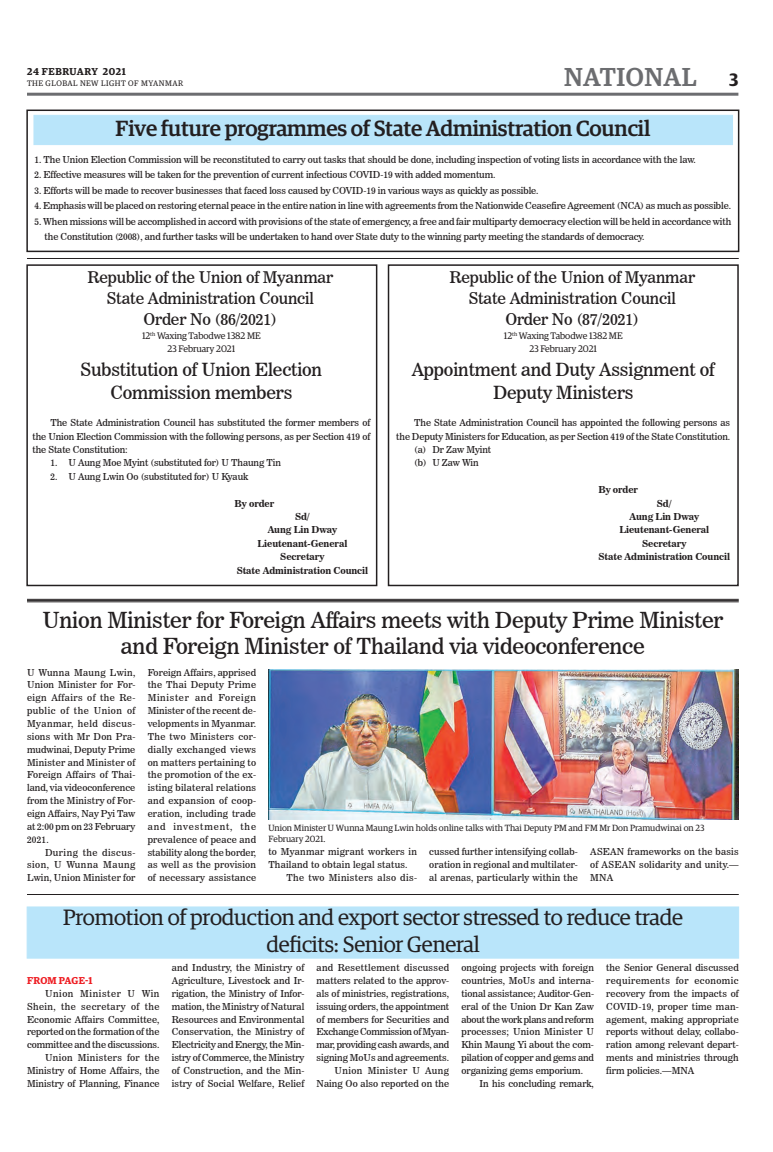
<style>
.page{position:relative;width:773px;height:1152px;background:#fff}
.page>*{position:absolute;margin:0;border:0;box-sizing:border-box;transform-origin:0 0}
.t1{font:500 26px "Guardian Egyp";letter-spacing:.02em;color:#6c6d70}
.t2{font:22.3px/26.7px "Guardian Egyp";letter-spacing:-.01em;color:#231f20;text-align:center}
.t3{font:22px/26.4px "News 706 BT Roman C";letter-spacing:-.01em;color:#231f20;text-align:center}
.t4{font:500 22px "Guardian Egyp";letter-spacing:-.01em;color:#231f20}
.t5{font:18px/23.6px "News 706 BT Roman C";letter-spacing:-.01em;color:#231f20;text-align:center}
.t6{font:16px/21.2px "News 706 BT Roman C";letter-spacing:-.01em;color:#231f20;text-align:center}
.t7{font:600 10px "Guardian Egyp";letter-spacing:.06em;color:#231f20}
.t8{font:600 10px "Guardian Egyp";letter-spacing:.01em;color:#ee1d23}
.t9{font:9.5px/12.9px "News 706 BT Roman C";letter-spacing:-.01em;color:#231f20;text-align:justify}
.t10{font:9.5px/12.9px "News 706 BT Roman C";letter-spacing:.01em;color:#231f20;text-align:right}
.t11{font:9.5px/13.4px "News 706 BT Bold C";letter-spacing:-.01em;color:#231f20;text-align:center}
.t12{font:9.5px/13.4px "Guardian Egyp";letter-spacing:-.01em;color:#231f20;text-align:center}
.t13{font:9.5px "News 706 BT Roman C";letter-spacing:.02em;color:#231f20}
.t14{font:9.5px "News 706 BT Roman C";letter-spacing:.04em;color:#231f20}
.t15{font:9px/10.8px "Guardian Egyp";color:#231f20}
.t16{font:8px "Guardian Egyp";letter-spacing:.06em;color:#231f20}
.s1{font-weight:600;font-size:18px;color:#231f20}
</style>
<div class="page">
<hr style="left:27px;top:93px;width:711px;height:3px;background:#6c6d70">
<div style="left:27px;top:907px;width:711px;height:51px;background:#b9e5fa"></div>
<div style="left:34px;top:115px;width:698px;height:30px;background:#b9e5fa"></div>
<hr style="left:27px;top:599px;width:711px;height:1px;background:#231f20">
<hr style="left:27px;top:600px;width:711px;height:1px;background:#231f20">
<hr style="left:27px;top:602px;width:711px;height:1px;background:#231f20">
<div style="left:26px;top:264px;width:351px;height:322px;border:2px solid #231f20"></div>
<div style="left:388px;top:264px;width:350px;height:322px;border:2px solid #231f20"></div>
<hr style="left:27px;top:894px;width:711px;height:1px;background:#231f20">
<img style="left:268px;top:669px;width:470px;height:151px">
<div style="left:26px;top:110px;width:713px;height:142px;border:2px solid #231f20"></div>
<hr style="left:27px;top:258px;width:711px;height:1px;background:#231f20">
<p class="t7" style="left:27px;top:64px;width:100px">24 FEBRUARY 2021</p>
<p class="t16" style="left:27px;top:78px;width:158px">THE GLOBAL NEW LIGHT OF MYANMAR</p>
<h1 class="t1" style="left:564px;top:59px;width:176px">NATIONAL <span class="s1">3</span></h1>
<h3 class="t4" style="left:115px;top:113px;width:536px">Five future programmes of State Administration Council</h3>
<p class="t9" style="left:35px;top:153px;width:663px">1. The Union Election Commission will be reconstituted to carry out tasks that should be done, including inspection of voting lists in accordance with the law.</p>
<p class="t9" style="left:35px;top:168px;width:462px">2. Effective measures will be taken for the prevention of current infectious COVID-19 with added momentum.</p>
<p class="t9" style="left:35px;top:184px;width:505px">3. Efforts will be made to recover businesses that faced loss caused by COVID-19 in various ways as quickly as possible.</p>
<p class="t9" style="left:35px;top:199px;width:698px">4. Emphasis will be placed on restoring eternal peace in the entire nation in line with agreements from the Nationwide Ceasefire Agreement (NCA) as much as possible.</p>
<p class="t9" style="left:45px;top:213px;width:688px;line-height:15.4px;text-indent:-10px">5. When missions will be accomplished in accord with provisions of the state of emergency, a free and fair multiparty democracy election will be held in accordance with the Constitution (2008), and further tasks will be undertaken to hand over State duty to the winning party meeting the standards of democracy.</p>
<h3 class="t6" style="left:88px;top:267px;width:247px">Republic of the Union of Myanmar<br>State Administration Council<br>Order No (86/2021)</h3>
<p class="t12" style="left:142px;top:328px;width:120px">12<sup>th</sup> Waxing Tabodwe 1382 ME<br>23 February 2021</p>
<h3 class="t5" style="left:80px;top:357px;width:243px">Substitution of Union Election<br>Commission members</h3>
<p class="t9" style="left:32px;top:416px;width:339px;line-height:13.4px;text-indent:18px">The State Administration Council has substituted the former members of the Union Election Commission with the following persons, as per Section 419 of the State Constitution:</p>
<p class="t9" style="left:50px;top:457px;width:232px">1. U Aung Moe Myint (substituted for) U Thaung Tin</p>
<p class="t9" style="left:50px;top:470px;width:199px">2. U Aung Lwin Oo (substituted for) U Kyauk</p>
<p class="t11" style="left:234px;top:496px;width:41px">By order</p>
<p class="t11" style="left:237px;top:510px;width:133px">Sd/<br>Aung Lin Dway<br>Lieutenant-General<br>Secretary<br>State Administration Council</p>
<h3 class="t6" style="left:449px;top:267px;width:247px">Republic of the Union of Myanmar<br>State Administration Council<br>Order No (87/2021)</h3>
<p class="t12" style="left:504px;top:328px;width:120px">12<sup>th</sup> Waxing Tabodwe 1382 ME<br>23 February 2021</p>
<h3 class="t5" style="left:412px;top:357px;width:304px">Appointment and Duty Assignment of<br>Deputy Ministers</h3>
<p class="t9" style="left:414px;top:416px;width:317px">The State Administration Council has appointed the following persons as</p>
<p class="t9" style="left:396px;top:430px;width:335px">the Deputy Ministers for Education, as per Section 419 of the State Constitution.</p>
<p class="t9" style="left:414px;top:443px;width:78px">(a) Dr Zaw Myint</p>
<p class="t9" style="left:414px;top:457px;width:66px">(b) U Zaw Win</p>
<p class="t11" style="left:598px;top:483px;width:41px">By order</p>
<p class="t11" style="left:598px;top:496px;width:133px">Sd/<br>Aung Lin Dway<br>Lieutenant-General<br>Secretary<br>State Administration Council</p>
<h3 class="t3" style="left:42px;top:607px;width:682px">Union Minister for Foreign Affairs meets with Deputy Prime Minister and Foreign Minister of Thailand via videoconference</h3>
<p class="t9" style="left:27px;top:666px;width:110px">U Wunna Maung Lwin, Union Minister for For&shy;eign Affairs of the Re&shy;public of the Union of Myanmar, held discus&shy;sions with Mr Don Pra&shy;mudwinai, Deputy Prime Minister and Minister of Foreign Affairs of Thai&shy;land, via videoconference from the Ministry of For&shy;eign Affairs, Nay Pyi Taw at 2:00 pm on 23 February 2021.</p>
<p class="t9" style="left:27px;top:846px;width:110px;text-indent:18px">During the discus&shy;sion, U Wunna Maung Lwin, Union Minister for</p>
<p class="t9" style="left:148px;top:666px;width:110px">Foreign Affairs, apprised the Thai Deputy Prime Minister and Foreign Minister of the recent de&shy;velopments in Myanmar.<br>The two Ministers cor&shy;dially exchanged views on matters pertaining to the promotion of the ex&shy;isting bilateral relations and expansion of coop&shy;eration, including trade and investment, the prevalence of peace and stability along the border, as well as the provision of necessary assistance</p>
<p class="t15" style="left:268px;top:822px;width:437px">Union Minister U Wunna Maung Lwin holds online talks with Thai Deputy PM and FM Mr Don Pramudwinai on 23<br>February 2021.</p>
<p class="t13" style="left:268px;top:846px;width:150px">to Myanmar migrant workers in</p>
<p class="t13" style="left:268px;top:859px;width:141px">Thailand to obtain legal status.</p>
<p class="t14" style="left:286px;top:872px;width:132px">The two Ministers also dis-</p>
<p class="t9" style="left:429px;top:846px;width:150px">cussed further intensifying collab&shy;oration in regional and multilater&shy;al arenas, particularly within the</p>
<p class="t9" style="left:590px;top:846px;width:150px">ASEAN frameworks on the basis of ASEAN solidarity and unity.— MNA</p>
<h2 class="t2" style="left:63px;top:903px;width:621px">Promotion of production and export sector stressed to reduce trade deficits: Senior General</h2>
<p class="t8" style="left:27px;top:973px;width:67px">FROM PAGE-1</p>
<p class="t10" style="left:27px;top:987px;width:134px">Union Minister U Win<br>Shein, the secretary of the<br>Economic Affairs Committee, reported on the formation of the committee and the discussions.<br>Union Ministers for the<br>Ministry of Home Affairs, the<br>Ministry of Planning, Finance</p>
<p class="t9" style="left:172px;top:961px;width:134px">and Industry, the Ministry of Agriculture, Livestock and Ir&shy;rigation, the Ministry of Infor&shy;mation, the Ministry of Natural Resources and Environmental Conservation, the Ministry of Electricity and Energy, the Min&shy;istry of Commerce, the Ministry of Construction, and the Min&shy;istry of Social Welfare, Relief</p>
<p class="t9" style="left:316px;top:961px;width:134px;text-align:right">and Resettlement discussed matters related to the approv&shy;als of ministries, registrations, issuing orders, the appointment of members for Securities and<br>Exchange Commission of Myan&shy;mar, providing cash awards, and signing MoUs and agreements.<br>Union Minister U Aung<br>Naing Oo also reported on the</p>
<p class="t9" style="left:461px;top:961px;width:134px">ongoing projects with foreign countries, MoUs and interna&shy;tional assistance; Auditor-Gen&shy;eral of the Union Dr Kan Zaw about the work plans and reform processes; Union Minister U Khin Maung Yi about the com&shy;pilation of copper and gems and organizing gems emporium.</p>
<p class="t9" style="left:606px;top:961px;width:134px">the Senior General discussed requirements for economic recovery from the impacts of COVID-19, proper time man&shy;agement, making appropriate reports without delay, collabo&shy;ration among relevant depart&shy;ments and ministries through firm policies.—MNA</p>
<p class="t9" style="left:479px;top:1077px;width:116px">In his concluding remark,</p>
</div>
